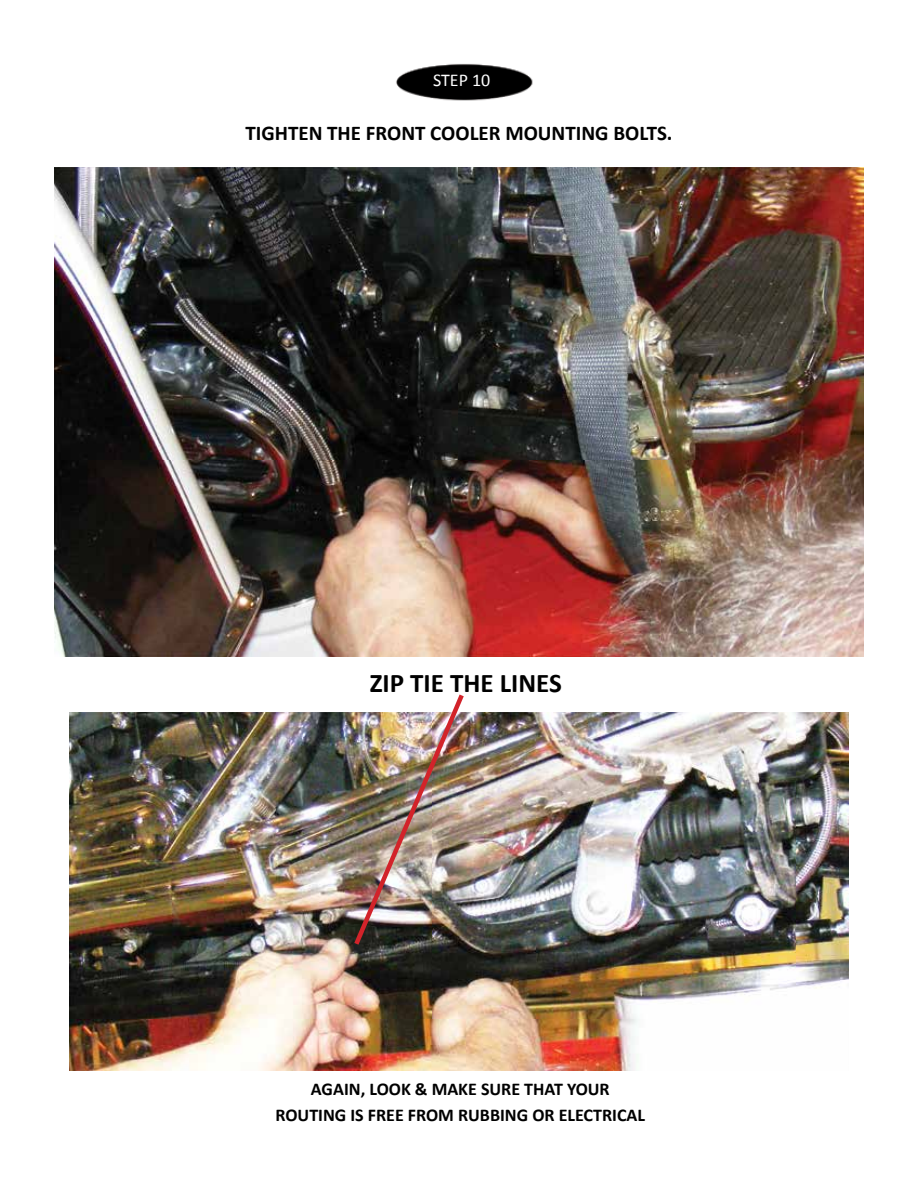
<style>
.page{position:relative;width:918px;height:1188px;background:#fff}
.page>*{position:absolute;margin:0;border:0;box-sizing:border-box;transform-origin:0 0}
.t1{font:700 27px "Calibri";color:#000}
.t2{font:700 21px "Calibri";color:#000}
.t3{font:700 18px/25.5px "Calibri";color:#000;text-align:center}
.t4{font:18px "Calibri";color:#fff}
</style>
<div class="page">
<img style="left:396px;top:64px;width:137px;height:37px">
<img style="left:54px;top:168px;width:810px;height:488px">
<img style="left:69px;top:713px;width:780px;height:358px">
<img style="left:354px;top:695px;width:110px;height:250px">
<p class="t4" style="left:433px;top:68px;width:59px">STEP 10</p>
<p class="t2" style="left:245px;top:120px;width:429px">TIGHTEN THE FRONT COOLER MOUNTING BOLTS.</p>
<h1 class="t1" style="left:370px;top:666px;width:194px">ZIP TIE THE LINES</h1>
<p class="t3" style="left:276px;top:1076px;width:371px">AGAIN, LOOK &amp; MAKE SURE THAT YOUR<br>ROUTING IS FREE FROM RUBBING OR ELECTRICAL</p>
</div>
